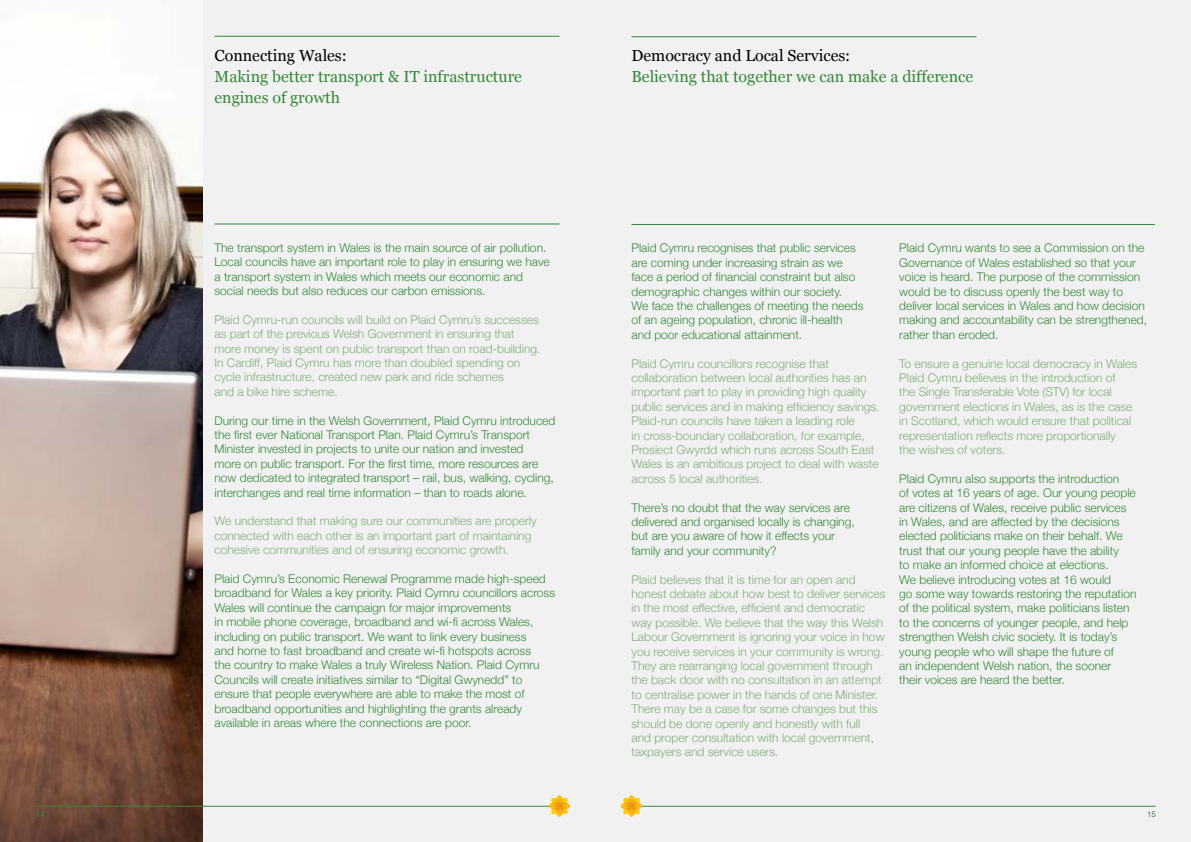
<style>
.page{position:relative;width:1191px;height:842px;background:#f1f1f2}
.page>*{position:absolute;margin:0;border:0;box-sizing:border-box;transform-origin:0 0}
.t1{font:16px/21px "Georgia";color:#358837}
.t2{font:16px "Georgia";color:#000}
.t3{font:300 12px/14.4px "Helvetica Neue";color:#358837}
.t4{font:300 12px/14.4px "Helvetica Neue";color:#80ae78}
.t5{font:8px "Helvetica Neue";color:#358837}
</style>
<div class="page">
<img style="left:0;top:12px;width:202px;height:830px">
<hr style="left:214px;top:36px;width:345px;height:1px;background:#358837">
<hr style="left:214px;top:224px;width:345px;height:1px;background:#358837">
<hr style="left:631px;top:37px;width:345px;height:1px;background:#358837">
<hr style="left:631px;top:224px;width:524px;height:1px;background:#358837">
<hr style="left:36px;top:806px;width:524px;height:1px;background:#358837">
<hr style="left:631px;top:806px;width:524px;height:1px;background:#358837">
<svg style="left:549px;top:795px;width:21px;height:22px"></svg>
<svg style="left:621px;top:795px;width:21px;height:22px"></svg>
<h1 class="t2" style="left:214px;top:45px;width:134px">Connecting Wales:</h1>
<h1 class="t1" style="left:214px;top:66px;width:309px">Making better transport &amp; IT infrastructure engines of growth</h1>
<p class="t3" style="left:214px;top:240px;width:337px">The transport system in Wales is the main source of air pollution.<br>Local councils have an important role to play in ensuring we have a transport system in Wales which meets our economic and social needs but also reduces our carbon emissions.</p>
<p class="t4" style="left:214px;top:312px;width:327px">Plaid Cymru-run councils will build on Plaid Cymru’s successes as part of the previous Welsh Government in ensuring that more money is spent on public transport than on road-building.<br>In Cardiff, Plaid Cymru has more than doubled spending on cycle infrastructure, created new park and ride schemes<br>and a bike hire scheme.</p>
<p class="t3" style="left:214px;top:412px;width:342px">During our time in the Welsh Government, Plaid Cymru introduced the first ever National Transport Plan. Plaid Cymru’s Transport Minister invested in projects to unite our nation and invested<br>more on public transport. For the first time, more resources are now dedicated to integrated transport – rail, bus, walking, cycling, interchanges and real time information – than to roads alone.</p>
<p class="t4" style="left:214px;top:513px;width:324px">We understand that making sure our communities are properly connected with each other is an important part of maintaining cohesive communities and of ensuring economic growth.</p>
<p class="t3" style="left:214px;top:571px;width:342px">Plaid Cymru’s Economic Renewal Programme made high-speed broadband for Wales a key priority. Plaid Cymru councillors across Wales will continue the campaign for major improvements<br>in mobile phone coverage, broadband and wi-fi across Wales, including on public transport. We want to link every business<br>and home to fast broadband and create wi-fi hotspots across<br>the country to make Wales a truly Wireless Nation. Plaid Cymru Councils will create initiatives similar to “Digital Gwynedd” to ensure that people everywhere are able to make the most of broadband opportunities and highlighting the grants already available in areas where the connections are poor.</p>
<h1 class="t2" style="left:631px;top:46px;width:220px">Democracy and Local Services:</h1>
<h1 class="t1" style="left:631px;top:66px;width:343px">Believing that together we can make a difference</h1>
<p class="t3" style="left:631px;top:240px;width:233px">Plaid Cymru recognises that public services are coming under increasing strain as we face a period of financial constraint but also demographic changes within our society.<br>We face the challenges of meeting the needs of an ageing population, chronic ill-health and poor educational attainment.</p>
<p class="t4" style="left:631px;top:355px;width:250px">Plaid Cymru councillors recognise that collaboration between local authorities has an important part to play in providing high quality public services and in making efficiency savings.<br>Plaid-run councils have taken a leading role<br>in cross-boundary collaboration, for example, Prosiect Gwyrdd which runs across South East Wales is an ambitious project to deal with waste across 5 local authorities.</p>
<p class="t3" style="left:631px;top:499px;width:225px">There’s no doubt that the way services are delivered and organised locally is changing, but are you aware of how it effects your family and your community?</p>
<p class="t4" style="left:631px;top:571px;width:255px">Plaid believes that it is time for an open and honest debate about how best to deliver services in the most effective, efficient and democratic way possible. We believe that the way this Welsh Labour Government is ignoring your voice in how you receive services in your community is wrong.<br>They are rearranging local government through the back door with no consultation in an attempt to centralise power in the hands of one Minister.<br>There may be a case for some changes but this should be done openly and honestly with full<br>and proper consultation with local government, taxpayers and service users.</p>
<p class="t3" style="left:899px;top:240px;width:249px">Plaid Cymru wants to see a Commission on the Governance of Wales established so that your voice is heard. The purpose of the commission would be to discuss openly the best way to deliver local services in Wales and how decision making and accountability can be strengthened, rather than eroded.</p>
<p class="t4" style="left:899px;top:355px;width:239px">To ensure a genuine local democracy in Wales Plaid Cymru believes in the introduction of<br>the Single Transferable Vote (STV) for local government elections in Wales, as is the case in Scotland, which would ensure that political representation reflects more proportionally<br>the wishes of voters.</p>
<p class="t3" style="left:899px;top:471px;width:239px">Plaid Cymru also supports the introduction<br>of votes at 16 years of age. Our young people are citizens of Wales, receive public services in Wales, and are affected by the decisions elected politicians make on their behalf. We trust that our young people have the ability<br>to make an informed choice at elections.<br>We believe introducing votes at 16 would<br>go some way towards restoring the reputation of the political system, make politicians listen to the concerns of younger people, and help strengthen Welsh civic society. It is today’s young people who will shape the future of<br>an independent Welsh nation, the sooner<br>their voices are heard the better.</p>
<p class="t5" style="left:36px;top:807px;width:10px">14</p>
<p class="t5" style="left:1147px;top:807px;width:10px">15</p>
</div>
